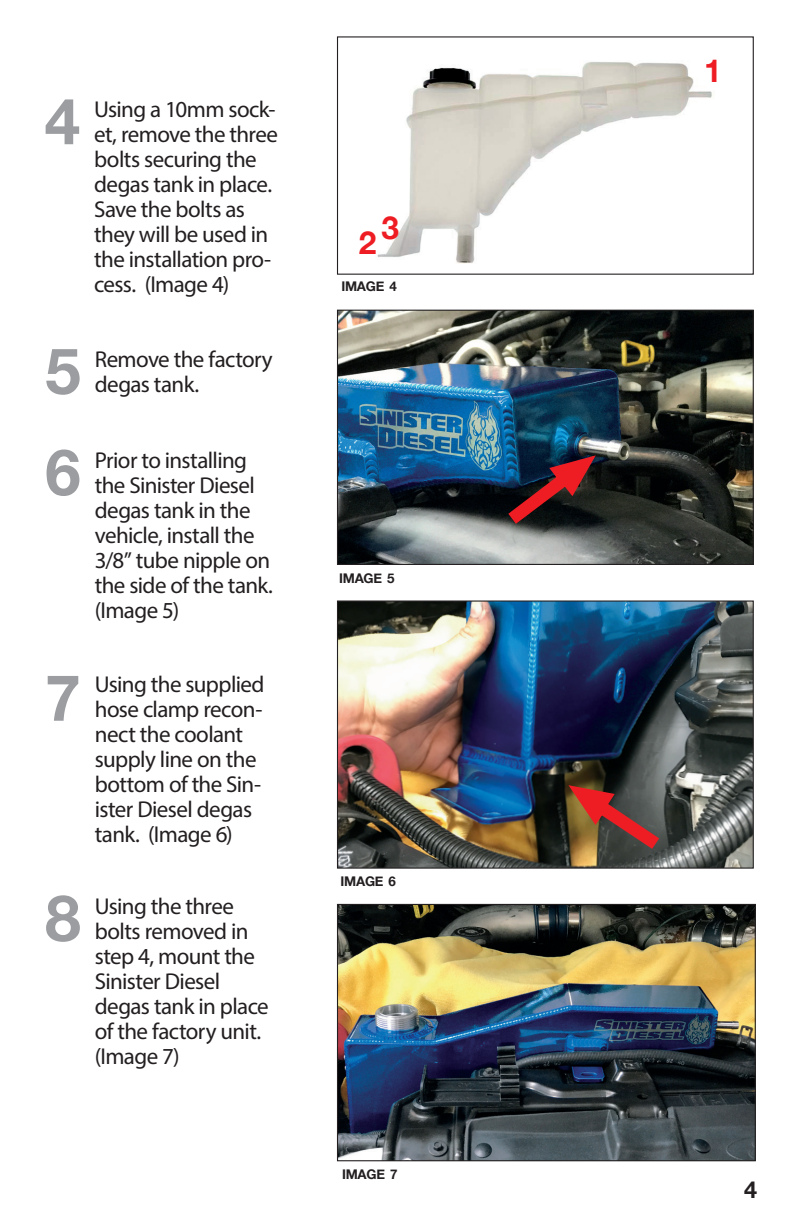
<style>
.page{position:relative;width:792px;height:1224px;background:#fff}
.page>*{position:absolute;margin:0;border:0;box-sizing:border-box;transform-origin:0 0}
.t1{font:700 64px "Helvetica Neue";color:#9b9da0}
.t2{font:700 31.6px "Helvetica Neue";color:#ee1d23}
.t3{font:700 23.4px "Helvetica Neue";color:#231f20}
.t4{font:23px/25px "Myriad Pro";letter-spacing:-.025em;color:#231f20}
.t5{font:700 13.4px "Helvetica Neue";letter-spacing:-.02em;color:#231f20}
</style>
<div class="page">
<img style="left:339px;top:312px;width:413px;height:251px">
<div style="left:337px;top:310px;width:417px;height:255px;border:1px solid #231f20"></div>
<img style="left:377px;top:62px;width:336px;height:201px">
<div style="left:337px;top:36px;width:417px;height:239px;border:1px solid #231f20"></div>
<img style="left:339px;top:602px;width:413px;height:265px">
<div style="left:337px;top:600px;width:417px;height:269px;border:1px solid #231f20"></div>
<img style="left:339px;top:906px;width:415px;height:253px">
<div style="left:337px;top:904px;width:419px;height:257px;border:1px solid #231f20"></div>
<svg style="left:507px;top:454px;width:91px;height:71px;background:#441c25"></svg>
<svg style="left:566px;top:784px;width:95px;height:66px;background:#7e4739"></svg>
<h1 class="t1" style="left:45px;top:71px;width:37px">4</h1>
<p class="t4" style="left:94px;top:97px;width:185px">Using a 10mm sock&shy;et, remove the three bolts securing the degas tank in place.<br>Save the bolts as they will be used in the installation pro&shy;cess. (Image 4)</p>
<h1 class="t1" style="left:45px;top:321px;width:37px">5</h1>
<p class="t4" style="left:95px;top:346px;width:180px">Remove the factory degas tank.</p>
<h1 class="t1" style="left:45px;top:422px;width:37px">6</h1>
<p class="t4" style="left:95px;top:448px;width:180px">Prior to installing the Sinister Diesel degas tank in the vehicle, install the<br>3/8” tube nipple on the side of the tank. (Image 5)</p>
<h1 class="t1" style="left:45px;top:648px;width:37px">7</h1>
<p class="t4" style="left:95px;top:671px;width:171px">Using the supplied hose clamp recon&shy;nect the coolant supply line on the bottom of the Sin&shy;ister Diesel degas tank. (Image 6)</p>
<h1 class="t1" style="left:45px;top:868px;width:37px">8</h1>
<p class="t4" style="left:95px;top:893px;width:175px">Using the three bolts removed in step 4, mount the<br>Sinister Diesel degas tank in place of the factory unit. (Image 7)</p>
<h2 class="t2" style="left:382px;top:203px;width:19px">3</h2>
<h2 class="t2" style="left:359px;top:218px;width:19px">2</h2>
<p class="t5" style="left:341px;top:276px;width:57px">IMAGE 4</p>
<p class="t5" style="left:339px;top:567px;width:57px">IMAGE 5</p>
<p class="t5" style="left:341px;top:871px;width:57px">IMAGE 6</p>
<p class="t5" style="left:342px;top:1164px;width:57px">IMAGE 7</p>
<h2 class="t2" style="left:704px;top:46px;width:19px">1</h2>
<p class="t3" style="left:744px;top:1171px;width:15px">4</p>
</div>
